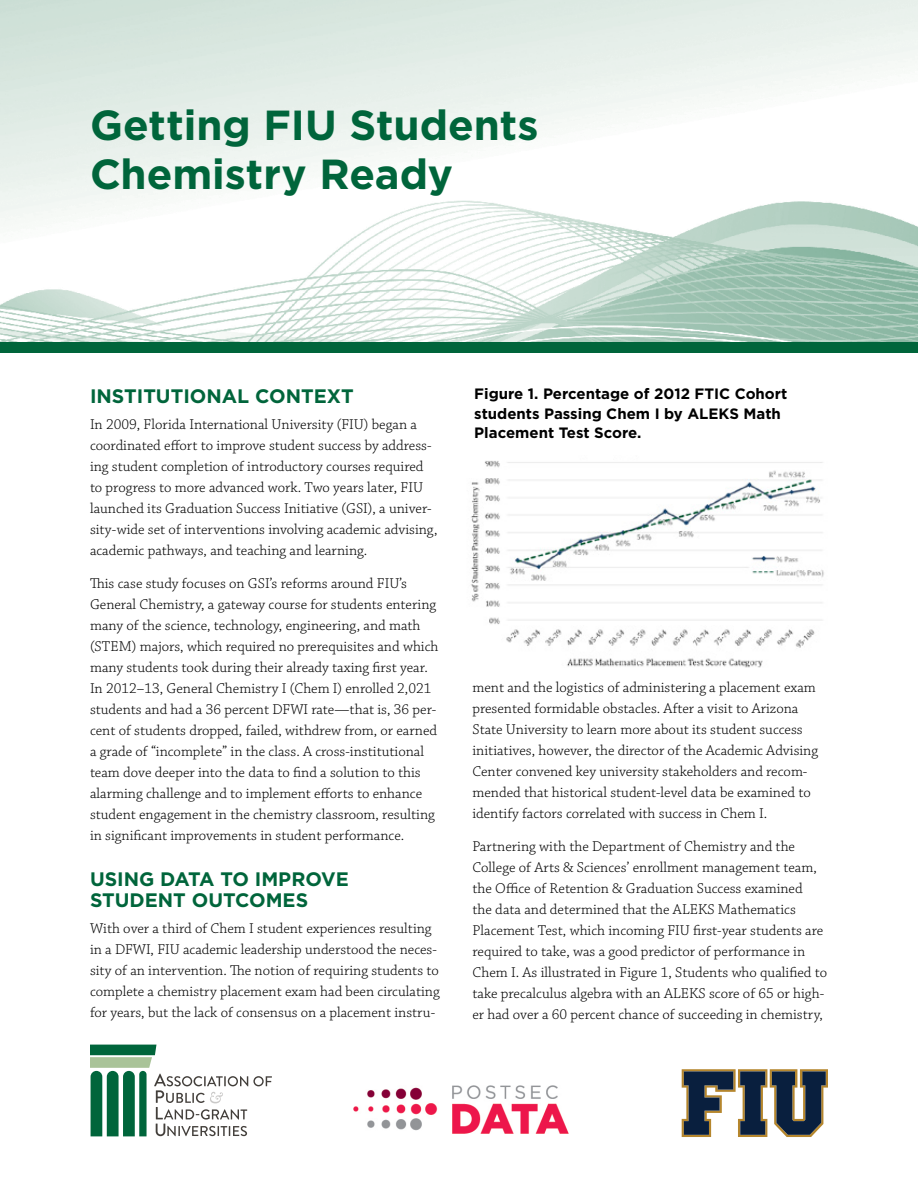
<style>
.page{position:relative;width:918px;height:1188px;background:#fff}
.page>*{position:absolute;margin:0;border:0;box-sizing:border-box;transform-origin:0 0}
.t1{font:700 42px/49.5px "Gotham";color:#00653b}
.t2{font:700 19.5px/21px "Gotham";color:#00653b}
.t3{font:300 15px/21px "Chaparral Pro";color:#000}
.t4{font:700 15px/19.5px "Gotham";color:#000}
</style>
<div class="page">
<img style="left:0;top:0;width:918px;height:342px">
<div style="left:0;top:342px;width:918px;height:10px;background:#00653b"></div>
<svg style="left:90px;top:1045px;width:182px;height:91px"></svg>
<img style="left:471px;top:461px;width:353px;height:207px">
<svg style="left:682px;top:1069px;width:146px;height:68px"></svg>
<img style="left:354px;top:1086px;width:214px;height:48px">
<h1 class="t1" style="left:90px;top:99px;width:450px">Getting FIU Students<br>Chemistry Ready</h1>
<h2 class="t2" style="left:90px;top:385px;width:265px">INSTITUTIONAL CONTEXT</h2>
<p class="t3" style="left:90px;top:414px;width:349px">In 2009, Florida International University (FIU) began a coordinated effort to improve student success by address&shy;ing student completion of introductory courses required to progress to more advanced work. Two years later, FIU launched its Graduation Success Initiative (GSI), a univer&shy;sity-wide set of interventions involving academic advising, academic pathways, and teaching and learning.</p>
<p class="t3" style="left:90px;top:573px;width:350px">This case study focuses on GSI’s reforms around FIU’s General Chemistry, a gateway course for students entering many of the science, technology, engineering, and math (STEM) majors, which required no prerequisites and which many students took during their already taxing first year.<br>In 2012–13, General Chemistry I (Chem I) enrolled 2,021 students and had a 36 percent DFWI rate—that is, 36 per&shy;cent of students dropped, failed, withdrew from, or earned a grade of “incomplete” in the class. A cross-institutional team dove deeper into the data to find a solution to this alarming challenge and to implement efforts to enhance student engagement in the chemistry classroom, resulting in significant improvements in student performance.</p>
<h2 class="t2" style="left:90px;top:868px;width:260px">USING DATA TO IMPROVE<br>STUDENT OUTCOMES</h2>
<p class="t3" style="left:90px;top:918px;width:351px">With over a third of Chem I student experiences resulting in a DFWI, FIU academic leadership understood the neces&shy;sity of an intervention. The notion of requiring students to complete a chemistry placement exam had been circulating for years, but the lack of consensus on a placement instru-</p>
<p class="t4" style="left:474px;top:384px;width:315px">Figure 1. Percentage of 2012 FTIC Cohort students Passing Chem I by ALEKS Math<br>Placement Test Score.</p>
<p class="t3" style="left:472px;top:678px;width:347px">ment and the logistics of administering a placement exam presented formidable obstacles. After a visit to Arizona State University to learn more about its student success initiatives, however, the director of the Academic Advising Center convened key university stakeholders and recom&shy;mended that historical student-level data be examined to identify factors correlated with success in Chem I.</p>
<p class="t3" style="left:472px;top:837px;width:356px">Partnering with the Department of Chemistry and the College of Arts &amp; Sciences’ enrollment management team, the Office of Retention &amp; Graduation Success examined<br>the data and determined that the ALEKS Mathematics Placement Test, which incoming FIU first-year students are required to take, was a good predictor of performance in Chem I. As illustrated in Figure 1, Students who qualified to take precalculus algebra with an ALEKS score of 65 or high&shy;er had over a 60 percent chance of succeeding in chemistry,</p>
</div>
